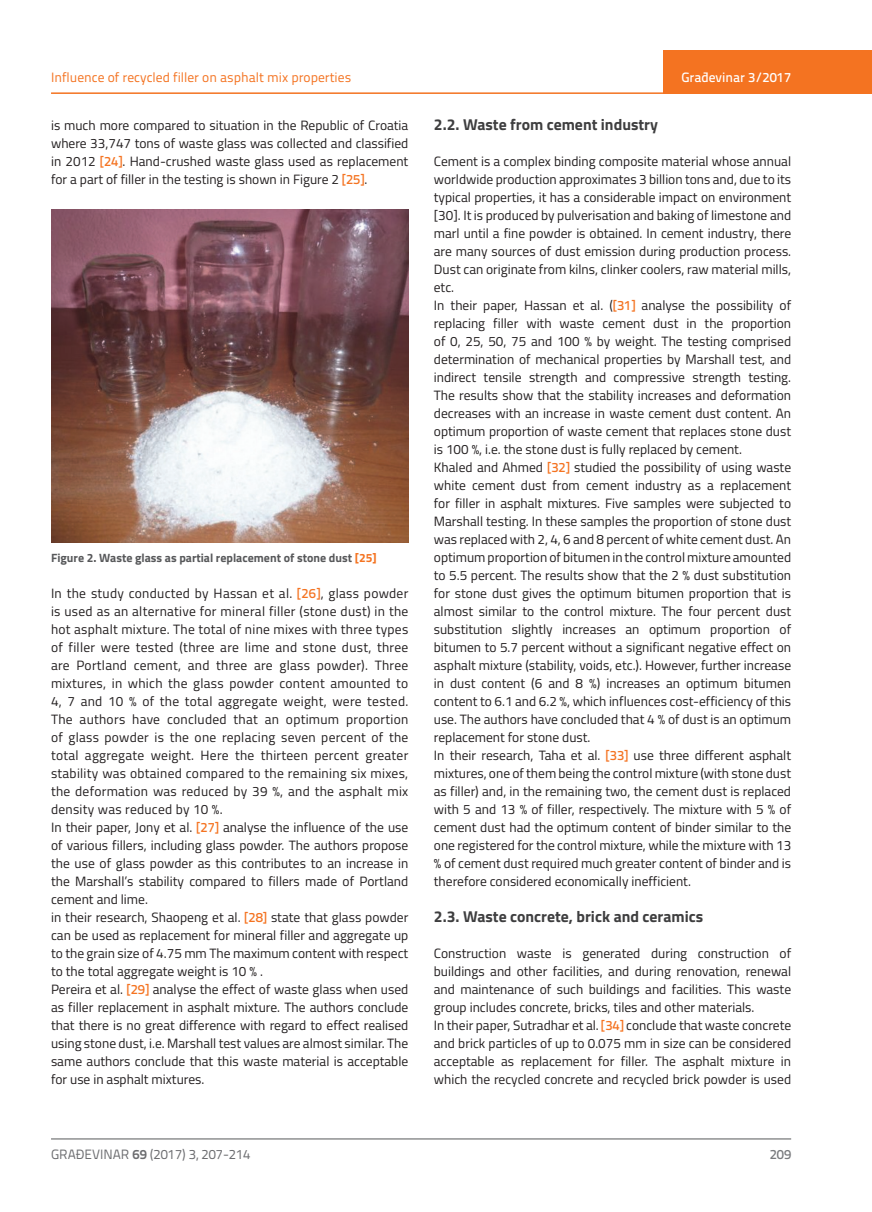
<style>
.page{position:relative;width:872px;height:1212px;background:#fff}
.page>*{position:absolute;margin:0;border:0;box-sizing:border-box;transform-origin:0 0}
.t1{font:700 15.75px "Titillium";color:#3e3e3f}
.t2{font:13.5px/18px "Titillium";color:#231f20}
.t3{font:13.5px "Titillium Text 22 L";color:#f47321}
.t4{font:13.5px "Titillium Text 22 L";color:#6c6d70}
.t5{font:500 13.5px "Titillium Text 22 L";color:#fff}
.t6{font:500 13.5px "Titillium Text 22 L";color:#787a7d}
.t7{font:700 12px "Titillium";color:#57585a}
.s1{font-family:"Titillium Text 22 L";font-weight:500;color:#f47321}
.s2{color:#f47321}
.s3{font-weight:700}
</style>
<div class="page">
<hr style="left:51px;top:92px;width:821px;height:2px;background:#f47321">
<div style="left:663px;top:50px;width:209px;height:44px;background:#f47321"></div>
<hr style="left:51px;top:1139px;width:740px;height:1px;background:#57585a">
<img style="left:51px;top:209px;width:357px;height:334px">
<p class="t3" style="left:51px;top:68px;width:302px">Influence of recycled filler on asphalt mix properties</p>
<p class="t2" style="left:51px;top:115px;width:359px;text-align:justify">is much more compared to situation in the Republic of Croatia where 33,747 tons of waste glass was collected and classified in 2012 <span class="s1">[24]</span>. Hand-crushed waste glass used as replacement for a part of filler in the testing is shown in Figure 2 <span class="s1">[25]</span>.</p>
<p class="t7" style="left:51px;top:548px;width:327px">Figure 2. Waste glass as partial replacement of stone dust <span class="s2">[25]</span></p>
<p class="t2" style="left:51px;top:583px;width:359px">In the study conducted by Hassan et al. <span class="s1">[26]</span>, glass powder is used as an alternative for mineral filler (stone dust) in the hot asphalt mixture. The total of nine mixes with three types of filler were tested (three are lime and stone dust, three are Portland cement, and three are glass powder). Three mixtures, in which the glass powder content amounted to 4, 7 and 10 % of the total aggregate weight, were tested.<br>The authors have concluded that an optimum proportion of glass powder is the one replacing seven percent of the total aggregate weight. Here the thirteen percent greater stability was obtained compared to the remaining six mixes, the deformation was reduced by 39 %, and the asphalt mix density was reduced by 10 %.<br>In their paper, Jony et al. <span class="s1">[27]</span> analyse the influence of the use of various fillers, including glass powder. The authors propose the use of glass powder as this contributes to an increase in the Marshall’s stability compared to fillers made of Portland cement and lime.<br>in their research, Shaopeng et al. <span class="s1">[28]</span> state that glass powder can be used as replacement for mineral filler and aggregate up to the grain size of 4.75 mm The maximum content with respect to the total aggregate weight is 10 % .<br>Pereira et al. <span class="s1">[29]</span> analyse the effect of waste glass when used as filler replacement in asphalt mixture. The authors conclude that there is no great difference with regard to effect realised using stone dust, i.e. Marshall test values are almost similar. The same authors conclude that this waste material is acceptable for use in asphalt mixtures.</p>
<p class="t5" style="left:681px;top:67px;width:111px">Građevinar 3/2017</p>
<p class="t1" style="left:434px;top:112px;width:226px">2.2. Waste from cement industry</p>
<p class="t2" style="left:434px;top:151px;width:359px">Cement is a complex binding composite material whose annual worldwide production approximates 3 billion tons and, due to its typical properties, it has a considerable impact on environment [30]. It is produced by pulverisation and baking of limestone and marl until a fine powder is obtained. In cement industry, there are many sources of dust emission during production process.<br>Dust can originate from kilns, clinker coolers, raw material mills, etc.<br>In their paper, Hassan et al. (<span class="s1">[31]</span> analyse the possibility of replacing filler with waste cement dust in the proportion of 0, 25, 50, 75 and 100 % by weight. The testing comprised determination of mechanical properties by Marshall test, and indirect tensile strength and compressive strength testing.<br>The results show that the stability increases and deformation decreases with an increase in waste cement dust content. An optimum proportion of waste cement that replaces stone dust is 100 %, i.e. the stone dust is fully replaced by cement.<br>Khaled and Ahmed <span class="s1">[32]</span> studied the possibility of using waste white cement dust from cement industry as a replacement for filler in asphalt mixtures. Five samples were subjected to Marshall testing. In these samples the proportion of stone dust was replaced with 2, 4, 6 and 8 percent of white cement dust. An optimum proportion of bitumen in the control mixture amounted to 5.5 percent. The results show that the 2 % dust substitution for stone dust gives the optimum bitumen proportion that is almost similar to the control mixture. The four percent dust substitution slightly increases an optimum proportion of bitumen to 5.7 percent without a significant negative effect on asphalt mixture (stability, voids, etc.). However, further increase in dust content (6 and 8 %) increases an optimum bitumen content to 6.1 and 6.2 %, which influences cost-efficiency of this use. The authors have concluded that 4 % of dust is an optimum replacement for stone dust.<br>In their research, Taha et al. <span class="s1">[33]</span> use three different asphalt mixtures, one of them being the control mixture (with stone dust as filler) and, in the remaining two, the cement dust is replaced with 5 and 13 % of filler, respectively. The mixture with 5 % of cement dust had the optimum content of binder similar to the one registered for the control mixture, while the mixture with 13 % of cement dust required much greater content of binder and is therefore considered economically inefficient.</p>
<p class="t1" style="left:434px;top:905px;width:271px">2.3. Waste concrete, brick and ceramics</p>
<p class="t2" style="left:434px;top:944px;width:359px">Construction waste is generated during construction of buildings and other facilities, and during renovation, renewal and maintenance of such buildings and facilities. This waste group includes concrete, bricks, tiles and other materials.<br>In their paper, Sutradhar et al. <span class="s1">[34]</span> conclude that waste concrete and brick particles of up to 0.075 mm in size can be considered acceptable as replacement for filler. The asphalt mixture in which the recycled concrete and recycled brick powder is used</p>
<p class="t4" style="left:51px;top:1144px;width:201px">GRAĐEVINAR <span class="s3">69</span> (2017) 3, 207-214</p>
<p class="t6" style="left:769px;top:1144px;width:23px">209</p>
</div>
